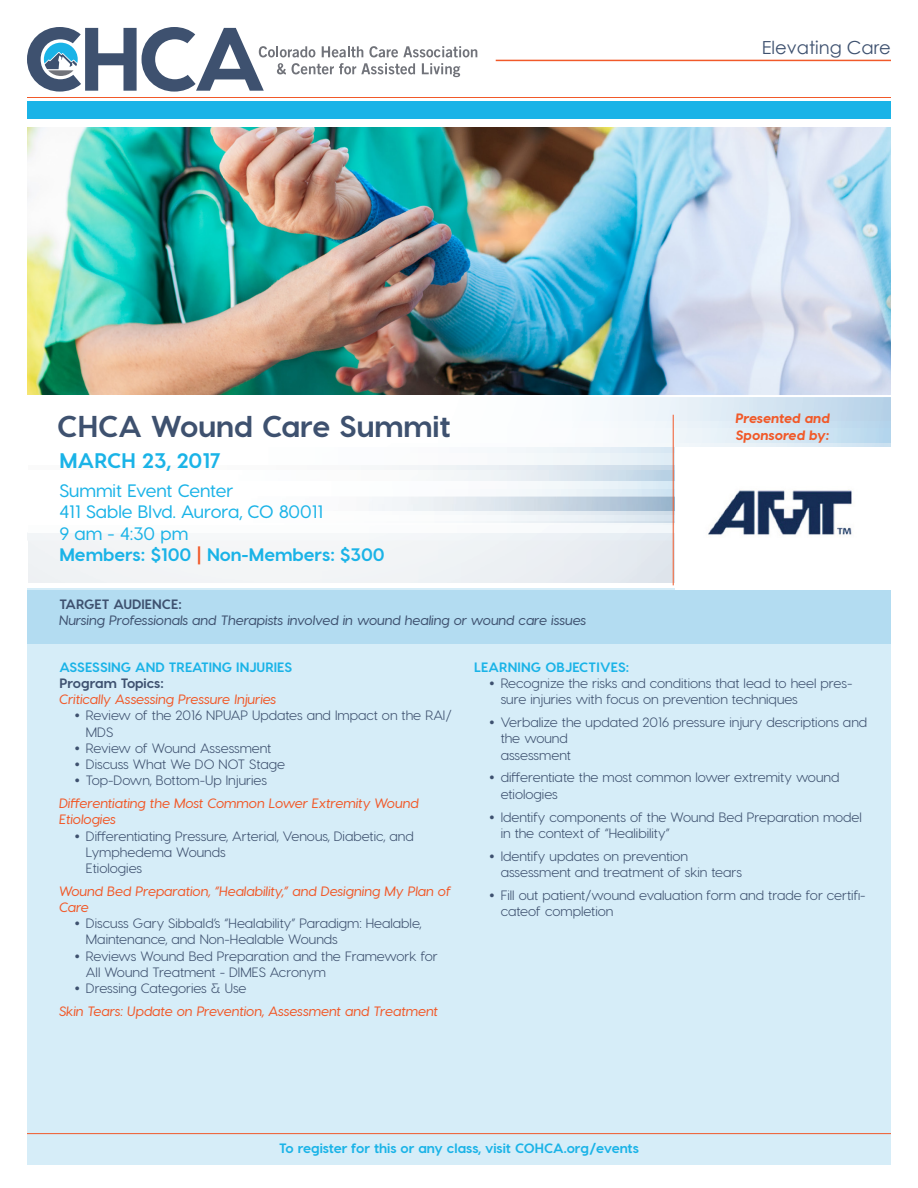
<style>
.page{position:relative;width:918px;height:1188px;background:#fff}
.page>*{position:absolute;margin:0;border:0;box-sizing:border-box;transform-origin:0 0}
.t1{font:700 30px "Visby CF";color:#3e516f}
.t2{font:700 21px "Visby CF";color:#1ab3e7}
.t3{font:500 18px "Visby CF";color:#1ab3e7}
.t4{font:700 18px "Visby CF";color:#1ab3e7}
.t5{font:18px "Century Gothic";color:#3e516f}
.t6{font:13.5px/16.2px "Visby CF";color:#3e516f}
.t7{font:italic 500 13.5px/16.2px "Visby CF";color:#f15929}
.t8{font:700 13.5px "Visby CF";color:#1ab3e7}
.t9{font:italic 500 13.5px "Visby CF";color:#3e516f}
.t10{font:700 13.5px "Visby CF";color:#3e516f}
.t11{font:italic 800 13.5px/16.2px "Visby CF";color:#f15929}
.s1{color:#f15929}
.s2{font-family:"Copperplate Gothic";font-weight:700}
</style>
<div class="page">
<img style="left:392px;top:482px;width:283px;height:14px">
<svg style="left:278px;top:471px;width:397px;height:11px"></svg>
<img style="left:369px;top:512px;width:306px;height:21px">
<div style="left:27px;top:589px;width:864px;height:576px;background:#d6edf8"></div>
<div style="left:27px;top:590px;width:864px;height:54px;background:#b3dcf1"></div>
<svg style="left:27px;top:27px;width:450px;height:65px"></svg>
<div style="left:27px;top:102px;width:864px;height:17px;background:#1ab3e7"></div>
<img style="left:27px;top:127px;width:864px;height:267px">
<hr style="left:673px;top:415px;width:1px;height:170px;background:#f15929">
<hr style="left:27px;top:97px;width:864px;height:1px;background:#f15929">
<hr style="left:27px;top:1133px;width:864px;height:1px;background:#f15929">
<hr style="left:496px;top:60px;width:395px;height:1px;background:#f15929">
<div style="left:675px;top:447px;width:222px;height:143px;background:#fff"></div>
<img style="left:708px;top:489px;width:144px;height:46px">
<p class="t1" style="left:57px;top:407px;width:395px">CHCA Wound Care Summit</p>
<p class="t2" style="left:60px;top:448px;width:163px">MARCH 23, 2017</p>
<p class="t3" style="left:59px;top:479px;width:175px">Summit Event Center</p>
<p class="t3" style="left:59px;top:501px;width:265px">411 Sable Blvd. Aurora, CO 80011</p>
<p class="t3" style="left:59px;top:523px;width:130px">9 am - 4:30 pm</p>
<p class="t4" style="left:59px;top:544px;width:327px">Members: $100 <span class="s1">|</span> Non-Members: $300</p>
<p class="t5" style="left:762px;top:35px;width:131px">Elevating Care</p>
<p class="t11" style="left:736px;top:411px;width:96px">Presented and<br>Sponsored by:</p>
<p class="t10" style="left:59px;top:596px;width:124px">TARGET AUDIENCE:</p>
<p class="t9" style="left:59px;top:612px;width:529px">Nursing Professionals and Therapists involved in wound healing or wound care issues</p>
<p class="t8" style="left:59px;top:659px;width:234px">ASSESSING AND TREATING INJURIES</p>
<p class="t10" style="left:59px;top:675px;width:106px">Program Topics:</p>
<p class="t7" style="left:59px;top:691px;width:219px">Critically Assessing Pressure Injuries</p>
<p class="t6" style="left:86px;top:707px;width:367px;text-indent:-13px"><span class="s2">•</span> Review of the 2016 NPUAP Updates and Impact on the RAI/<br>MDS</p>
<p class="t6" style="left:73px;top:740px;width:200px"><span class="s2">•</span> Review of Wound Assessment</p>
<p class="t6" style="left:73px;top:756px;width:214px"><span class="s2">•</span> Discuss What We DO NOT Stage</p>
<p class="t6" style="left:73px;top:772px;width:196px"><span class="s2">•</span> Top-Down, Bottom-Up Injuries</p>
<p class="t7" style="left:59px;top:795px;width:361px">Differentiating the Most Common Lower Extremity Wound<br>Etiologies</p>
<p class="t6" style="left:86px;top:828px;width:329px;text-indent:-13px"><span class="s2">•</span> Differentiating Pressure, Arterial, Venous, Diabetic, and<br>Lymphedema Wounds<br>Etiologies</p>
<p class="t7" style="left:59px;top:883px;width:393px">Wound Bed Preparation, “Healability,” and Designing My Plan of<br>Care</p>
<p class="t6" style="left:86px;top:915px;width:337px;text-indent:-13px"><span class="s2">•</span> Discuss Gary Sibbald’s “Healability” Paradigm: Healable,<br>Maintenance, and Non-Healable Wounds</p>
<p class="t6" style="left:86px;top:948px;width:353px;text-indent:-13px"><span class="s2">•</span> Reviews Wound Bed Preparation and the Framework for<br>All Wound Treatment - DIMES Acronym</p>
<p class="t6" style="left:73px;top:980px;width:175px"><span class="s2">•</span> Dressing Categories &amp; Use</p>
<p class="t7" style="left:59px;top:1003px;width:380px">Skin Tears: Update on Prevention, Assessment and Treatment</p>
<p class="t8" style="left:474px;top:659px;width:157px">LEARNING OBJECTIVES:</p>
<p class="t6" style="left:501px;top:675px;width:353px;text-indent:-13px"><span class="s2">•</span> Recognize the risks and conditions that lead to heel pres&shy;sure injuries with focus on prevention techniques</p>
<p class="t6" style="left:501px;top:714px;width:368px;text-indent:-13px"><span class="s2">•</span> Verbalize the updated 2016 pressure injury descriptions and the wound<br>assessment</p>
<p class="t6" style="left:501px;top:769px;width:340px;text-indent:-13px"><span class="s2">•</span> differentiate the most common lower extremity wound etiologies</p>
<p class="t6" style="left:501px;top:809px;width:363px;text-indent:-13px"><span class="s2">•</span> Identify components of the Wound Bed Preparation model in the context of “Healibility”</p>
<p class="t6" style="left:501px;top:848px;width:243px;text-indent:-13px"><span class="s2">•</span> Identify updates on prevention assessment and treatment of skin tears</p>
<p class="t6" style="left:501px;top:887px;width:367px;text-indent:-13px"><span class="s2">•</span> Fill out patient/wound evaluation form and trade for certifi&shy;cateof completion</p>
<p class="t8" style="left:279px;top:1140px;width:361px">To register for this or any class, visit COHCA.org/events</p>
</div>
